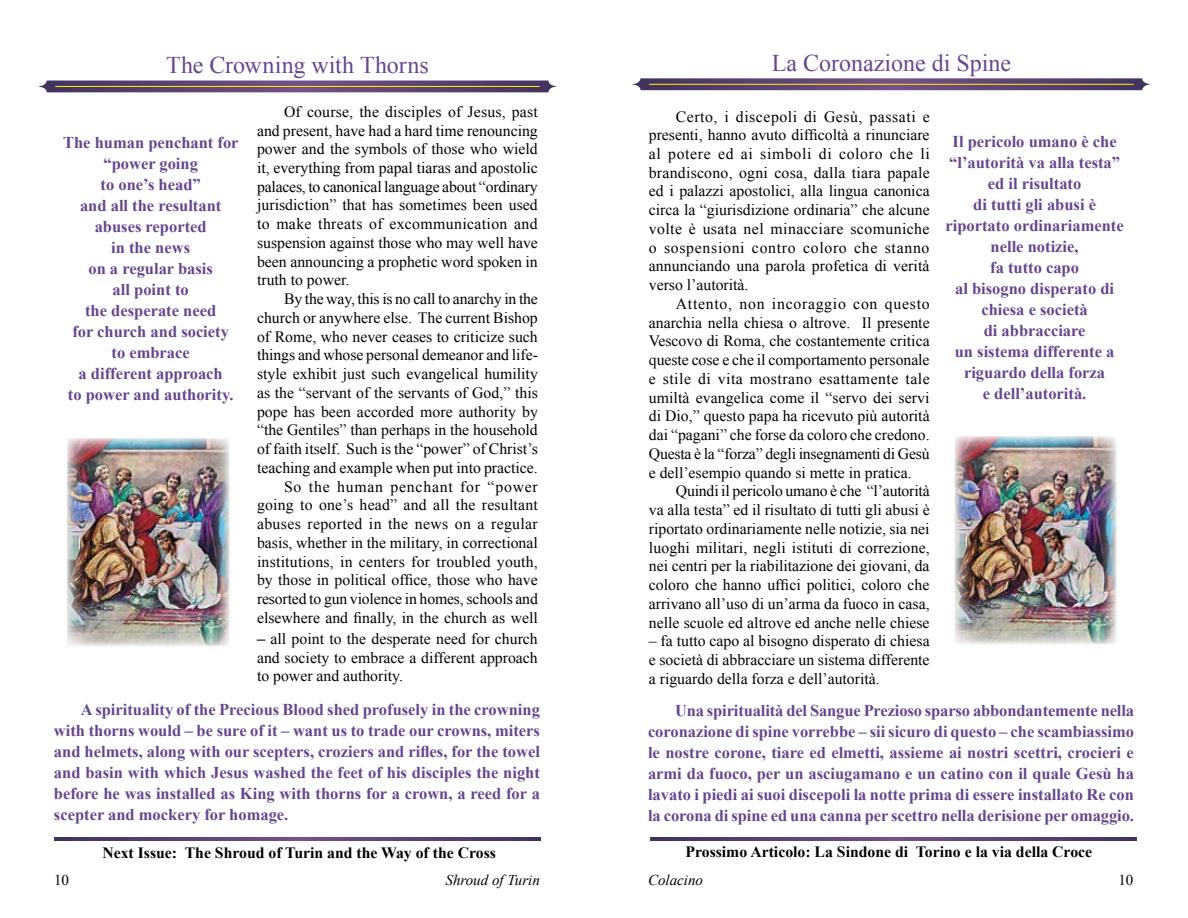
<style>
.page{position:relative;width:1188px;height:918px;background:#fff}
.page>*{position:absolute;margin:0;border:0;box-sizing:border-box;transform-origin:0 0}
.t1{font:24px "Times New Roman";color:#65458e}
.t2{font:700 16.5px/21px "Times New Roman";color:#65458e;text-align:justify}
.t3{font:15.75px/18.8px "Times New Roman";color:#000;text-align:justify}
.t4{font:700 15.75px "Times New Roman";color:#000}
.t5{font:italic 15px "Times New Roman";color:#000}
.t6{font:15px "Times New Roman";color:#000}
.s1{font-weight:700;font-size:16.5px}
</style>
<div class="page">
<svg style="left:632px;top:78px;width:519px;height:12px;background:#67507a"></svg>
<hr style="left:649px;top:84px;width:484px;height:1px;background:#fff200">
<svg style="left:650px;top:837px;width:486px;height:3px"></svg>
<img style="left:955px;top:436px;width:162px;height:208px">
<svg style="left:38px;top:81px;width:519px;height:11px;background:#5f4878"></svg>
<hr style="left:56px;top:86px;width:483px;height:1px;background:#fff200">
<svg style="left:55px;top:837px;width:486px;height:3px"></svg>
<img style="left:67px;top:438px;width:162px;height:208px">
<h1 class="t1" style="left:166px;top:49px;width:264px">The Crowning with Thorns</h1>
<p class="t2" style="left:63px;top:132px;width:177px;text-align:center">The human penchant for “power going<br>to one’s head”<br>and all the resultant abuses reported<br>in the news<br>on a regular basis<br>all point to<br>the desperate need<br>for church and society<br>to embrace<br>a different approach<br>to power and authority.</p>
<p class="t3" style="left:257px;top:102px;width:282px;text-indent:27px">Of course, the disciples of Jesus, past and present, have had a hard time renouncing power and the symbols of those who wield it, everything from papal tiaras and apostolic palaces, to canonical language about “ordinary jurisdiction” that has sometimes been used to make threats of excommunication and suspension against those who may well have been announcing a prophetic word spoken in truth to power.</p>
<p class="t3" style="left:257px;top:289px;width:282px;text-align:right">By the way, this is no call to anarchy in the church or anywhere else. The current Bishop of Rome, who never ceases to criticize such things and whose personal demeanor and life&shy;style exhibit just such evangelical humility as the “servant of the servants of God,” this pope has been accorded more authority by “the Gentiles” than perhaps in the household of faith itself. Such is the “power” of Christ’s teaching and example when put into practice.<br>So the human penchant for “power going to one’s head” and all the resultant abuses reported in the news on a regular basis, whether in the military, in correctional institutions, in centers for troubled youth, by those in political office, those who have resorted to gun violence in homes, schools and elsewhere and finally, in the church as well</p>
<p class="t3" style="left:257px;top:629px;width:282px"><span class="s1">–</span> all point to the desperate need for church and society to embrace a different approach to power and authority.</p>
<p class="t2" style="left:54px;top:699px;width:488px;text-indent:27px">A spirituality of the Precious Blood shed profusely in the crowning with thorns would – be sure of it – want us to trade our crowns, miters and helmets, along with our scepters, croziers and rifles, for the towel and basin with which Jesus washed the feet of his disciples the night before he was installed as King with thorns for a crown, a reed for a scepter and mockery for homage.</p>
<p class="t4" style="left:102px;top:841px;width:395px">Next Issue: The Shroud of Turin and the Way of the Cross</p>
<p class="t6" style="left:54px;top:870px;width:16px">10</p>
<p class="t5" style="left:446px;top:869px;width:96px">Shroud of Turin</p>
<h1 class="t1" style="left:772px;top:46px;width:241px">La Coronazione di Spine</h1>
<p class="t3" style="left:649px;top:107px;width:282px;text-indent:27px">Certo, i discepoli di Gesù, passati e presenti, hanno avuto difficoltà a rinunciare al potere ed ai simboli di coloro che li brandiscono, ogni cosa, dalla tiara papale ed i palazzi apostolici, alla lingua canonica circa la “giurisdizione ordinaria” che alcune volte è usata nel minacciare scomuniche o sospensioni contro coloro che stanno annunciando una parola profetica di verità verso l’autorità.</p>
<p class="t3" style="left:649px;top:294px;width:282px;text-indent:27px">Attento, non incoraggio con questo anarchia nella chiesa o altrove. Il presente Vescovo di Roma, che costantemente critica queste cose e che il comportamento personale e stile di vita mostrano esattamente tale umiltà evangelica come il “servo dei servi di Dio,” questo papa ha ricevuto più autorità dai “pagani” che forse da coloro che credono.<br>Questa è la “forza” degli insegnamenti di Gesù e dell’esempio quando si mette in pratica.</p>
<p class="t3" style="left:649px;top:481px;width:282px;text-indent:27px">Quindi il pericolo umano è che “l’autorità va alla testa” ed il risultato di tutti gli abusi è riportato ordinariamente nelle notizie, sia nei luoghi militari, negli istituti di correzione, nei centri per la riabilitazione dei giovani, da coloro che hanno uffici politici, coloro che arrivano all’uso di un’arma da fuoco in casa, nelle scuole ed altrove ed anche nelle chiese</p>
<p class="t3" style="left:649px;top:631px;width:282px">– fa tutto capo al bisogno disperato di chiesa e società di abbracciare un sistema differente a riguardo della forza e dell’autorità.</p>
<p class="t2" style="left:648px;top:700px;width:488px;text-indent:27px">Una spiritualità del Sangue Prezioso sparso abbondantemente nella coronazione di spine vorrebbe – sii sicuro di questo – che scambiassimo le nostre corone, tiare ed elmetti, assieme ai nostri scettri, crocieri e armi da fuoco, per un asciugamano e un catino con il quale Gesù ha lavato i piedi ai suoi discepoli la notte prima di essere installato Re con la corona di spine ed una canna per scettro nella derisione per omaggio.</p>
<p class="t2" style="left:946px;top:131px;width:180px;text-align:center">Il pericolo umano è che “l’autorità va alla testa” ed il risultato<br>di tutti gli abusi è riportato ordinariamente nelle notizie,<br>fa tutto capo<br>al bisogno disperato di chiesa e società<br>di abbracciare<br>un sistema differente a riguardo della forza<br>e dell’autorità.</p>
<p class="t4" style="left:685px;top:841px;width:408px">Prossimo Articolo: La Sindone di Torino e la via della Croce</p>
<p class="t5" style="left:648px;top:869px;width:57px">Colacino</p>
<p class="t6" style="left:1118px;top:870px;width:16px">10</p>
</div>
